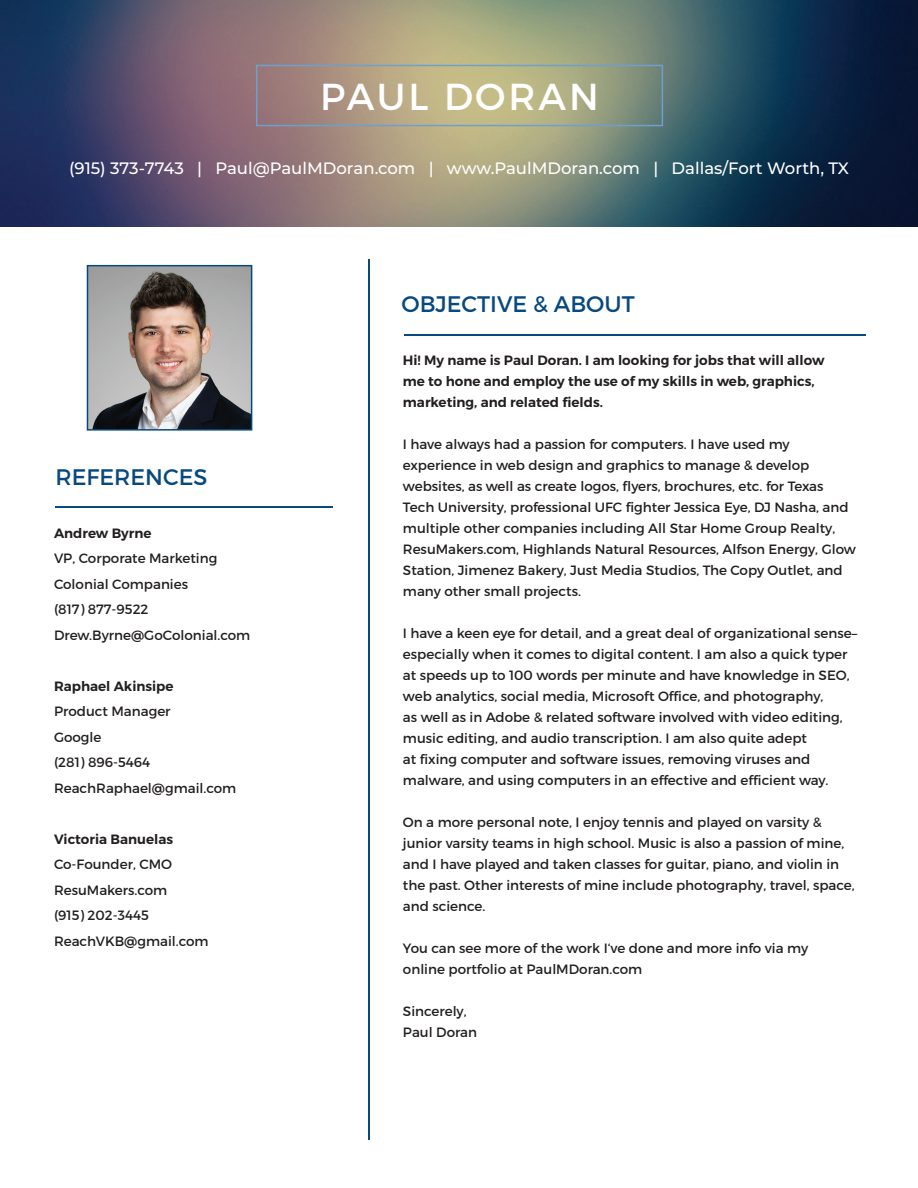
<style>
.page{position:relative;width:918px;height:1188px;background:#fff}
.page>*{position:absolute;margin:0;border:0;box-sizing:border-box;transform-origin:0 0}
.t1{font:37.5px "Montserrat";letter-spacing:.08em;color:#fff}
.t2{font:22.5px "Montserrat";color:#08497e}
.t3{font:500 16.5px "Montserrat";color:#fff}
.t4{font:13.5px/21px "Montserrat";color:#231f20}
.t5{font:600 13.5px/21px "Montserrat";color:#231f20}
</style>
<div class="page">
<img style="left:1px;top:0;width:917px;height:227px">
<div style="left:256px;top:65px;width:407px;height:61px;border:2px solid #6fa0cc"></div>
<hr style="left:369px;top:260px;width:1px;height:880px;background:#08497e">
<hr style="left:56px;top:507px;width:277px;height:1px;background:#08497e">
<hr style="left:404px;top:334px;width:462px;height:1px;background:#08497e">
<img style="left:90px;top:268px;width:159px;height:160px">
<div style="left:87px;top:265px;width:165px;height:166px;border:2px solid #08497e"></div>
<h1 class="t1" style="left:320px;top:73px;width:280px">PAUL DORAN</h1>
<p class="t3" style="left:69px;top:156px;width:781px">(915) 373-7743 | Paul@PaulMDoran.com | www.PaulMDoran.com | Dallas/Fort Worth, TX</p>
<h2 class="t2" style="left:56px;top:463px;width:154px">REFERENCES</h2>
<p class="t5" style="left:54px;top:523px;width:99px">Andrew Byrne</p>
<p class="t4" style="left:54px;top:546px;width:198px;line-height:25.5px">VP, Corporate Marketing<br>Colonial Companies<br>(817) 877-9522<br>Drew.Byrne@GoColonial.com</p>
<p class="t5" style="left:54px;top:676px;width:121px">Raphael Akinsipe</p>
<p class="t4" style="left:54px;top:699px;width:184px;line-height:25.5px">Product Manager<br>Google<br>(281) 896-5464<br>ReachRaphael@gmail.com</p>
<p class="t5" style="left:54px;top:829px;width:121px">Victoria Banuelas</p>
<p class="t4" style="left:54px;top:852px;width:156px;line-height:25.5px">Co-Founder, CMO<br>ResuMakers.com<br>(915) 202-3445<br>ReachVKB@gmail.com</p>
<h2 class="t2" style="left:402px;top:290px;width:235px">OBJECTIVE &amp; ABOUT</h2>
<p class="t5" style="left:403px;top:350px;width:423px">Hi! My name is Paul Doran. I am looking for jobs that will allow me to hone and employ the use of my skills in web, graphics, marketing, and related fields.</p>
<p class="t4" style="left:403px;top:434px;width:455px">I have always had a passion for computers. I have used my experience in web design and graphics to manage &amp; develop websites, as well as create logos, flyers, brochures, etc. for Texas Tech University, professional UFC fighter Jessica Eye, DJ Nasha, and multiple other companies including All Star Home Group Realty, ResuMakers.com, Highlands Natural Resources, Alfson Energy, Glow Station, Jimenez Bakery, Just Media Studios, The Copy Outlet, and many other small projects.</p>
<p class="t4" style="left:403px;top:623px;width:456px">I have a keen eye for detail, and a great deal of organizational sense– especially when it comes to digital content. I am also a quick typer at speeds up to 100 words per minute and have knowledge in SEO, web analytics, social media, Microsoft Office, and photography,<br>as well as in Adobe &amp; related software involved with video editing, music editing, and audio transcription. I am also quite adept<br>at fixing computer and software issues, removing viruses and malware, and using computers in an effective and efficient way.</p>
<p class="t4" style="left:403px;top:812px;width:453px">On a more personal note, I enjoy tennis and played on varsity &amp; junior varsity teams in high school. Music is also a passion of mine, and I have played and taken classes for guitar, piano, and violin in the past. Other interests of mine include photography, travel, space, and science.</p>
<p class="t4" style="left:403px;top:938px;width:407px">You can see more of the work I‘ve done and more info via my online portfolio at PaulMDoran.com</p>
<p class="t4" style="left:403px;top:1001px;width:76px">Sincerely,<br>Paul Doran</p>
</div>
